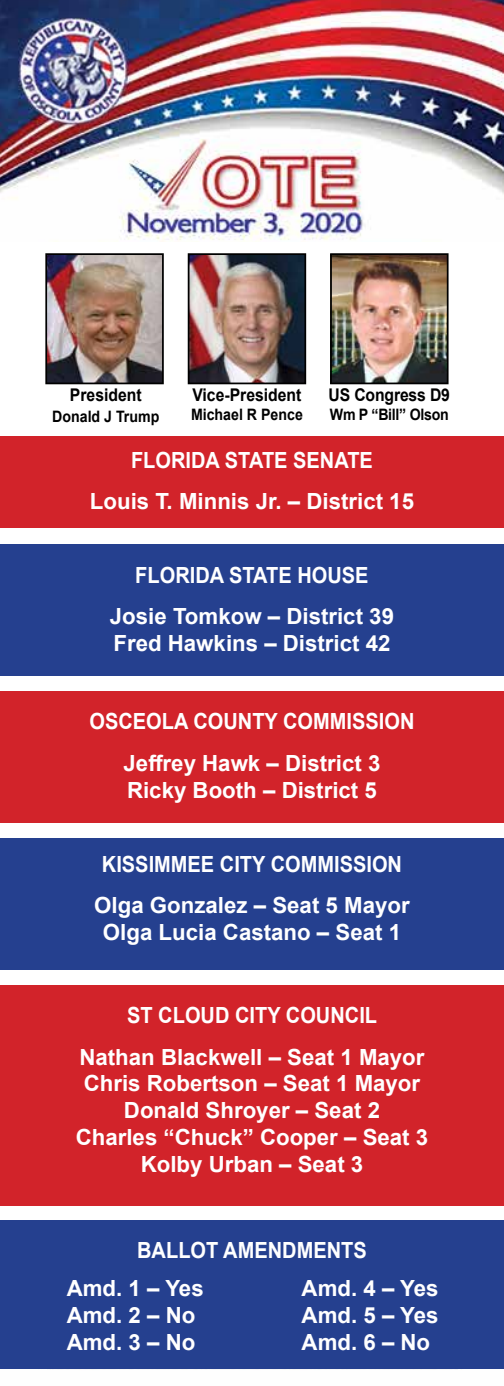
<style>
.page{position:relative;width:504px;height:1386px;background:#fff}
.page>*{position:absolute;margin:0;border:0;box-sizing:border-box;transform-origin:0 0}
.t1{font:700 22.22px/26.8px "Arial";color:#fff}
.t2{font:700 22.22px "Arial";color:#fff;scale:.9 1}
.t3{font:700 17.5px "Arial";color:#000;scale:.9 1}
.t4{font:700 15.75px "Arial";color:#000;scale:.9 1}
.t5{font:700 15.75px "Arial";letter-spacing:-.02em;color:#000;scale:.9 1}
</style>
<div class="page">
<img style="left:0;top:0;width:504px;height:1370px">
<div style="left:0;top:243px;width:504px;height:1117px;background:#fff"></div>
<div style="left:0;top:436px;width:504px;height:92px;background:#d2232a"></div>
<div style="left:0;top:544px;width:504px;height:131px;background:#25408f"></div>
<div style="left:0;top:838px;width:504px;height:131px;background:#25408f"></div>
<div style="left:0;top:1220px;width:504px;height:148px;background:#25408f"></div>
<div style="left:0;top:691px;width:504px;height:131px;background:#d2232a"></div>
<div style="left:0;top:985px;width:504px;height:220px;background:#d2232a"></div>
<img style="left:48px;top:256px;width:113px;height:125px">
<div style="left:45px;top:253px;width:119px;height:131px;border:2px solid #000"></div>
<img style="left:191px;top:256px;width:112px;height:125px">
<div style="left:188px;top:253px;width:118px;height:131px;border:2px solid #000"></div>
<img style="left:333px;top:256px;width:113px;height:125px">
<div style="left:330px;top:253px;width:119px;height:131px;border:2px solid #000"></div>
<p class="t3" style="left:70px;top:382px;width:81px">President</p>
<p class="t4" style="left:52px;top:405px;width:121px">Donald J Trump</p>
<p class="t3" style="left:192px;top:382px;width:123px">Vice-President</p>
<p class="t4" style="left:191px;top:403px;width:126px">Michael R Pence</p>
<p class="t3" style="left:329px;top:382px;width:136px">US Congress D9</p>
<p class="t5" style="left:330px;top:403px;width:134px">Wm P “Bill” Olson</p>
<p class="t2" style="left:131px;top:444px;width:270px">FLORIDA STATE SENATE</p>
<p class="t1" style="left:90px;top:488px;width:326px">Louis T. Minnis Jr. – District 15</p>
<p class="t2" style="left:135px;top:559px;width:261px">FLORIDA STATE HOUSE</p>
<p class="t1" style="left:110px;top:603px;width:286px">Josie Tomkow – District 39<br>Fred Hawkins – District 42</p>
<p class="t2" style="left:89px;top:706px;width:363px">OSCEOLA COUNTY COMMISSION</p>
<p class="t1" style="left:124px;top:750px;width:258px">Jeffrey Hawk – District 3<br>Ricky Booth – District 5</p>
<p class="t2" style="left:102px;top:848px;width:335px">KISSIMMEE CITY COMMISSION</p>
<p class="t1" style="left:94px;top:892px;width:317px;text-align:center">Olga Gonzalez – Seat 5 Mayor<br>Olga Lucia Castano – Seat 1</p>
<p class="t2" style="left:127px;top:1000px;width:279px">ST CLOUD CITY COUNCIL</p>
<p class="t1" style="left:76px;top:1044px;width:354px;text-align:center">Nathan Blackwell – Seat 1 Mayor<br>Chris Robertson – Seat 1 Mayor<br>Donald Shroyer – Seat 2<br>Charles “Chuck” Cooper – Seat 3<br>Kolby Urban – Seat 3</p>
<p class="t2" style="left:137px;top:1235px;width:257px">BALLOT AMENDMENTS</p>
<p class="t1" style="left:67px;top:1275px;width:138px">Amd. 1 – Yes<br>Amd. 2 – No<br>Amd. 3 – No</p>
<p class="t1" style="left:302px;top:1275px;width:138px;text-align:justify">Amd. 4 – Yes Amd. 5 – Yes Amd. 6 – No</p>
</div>
